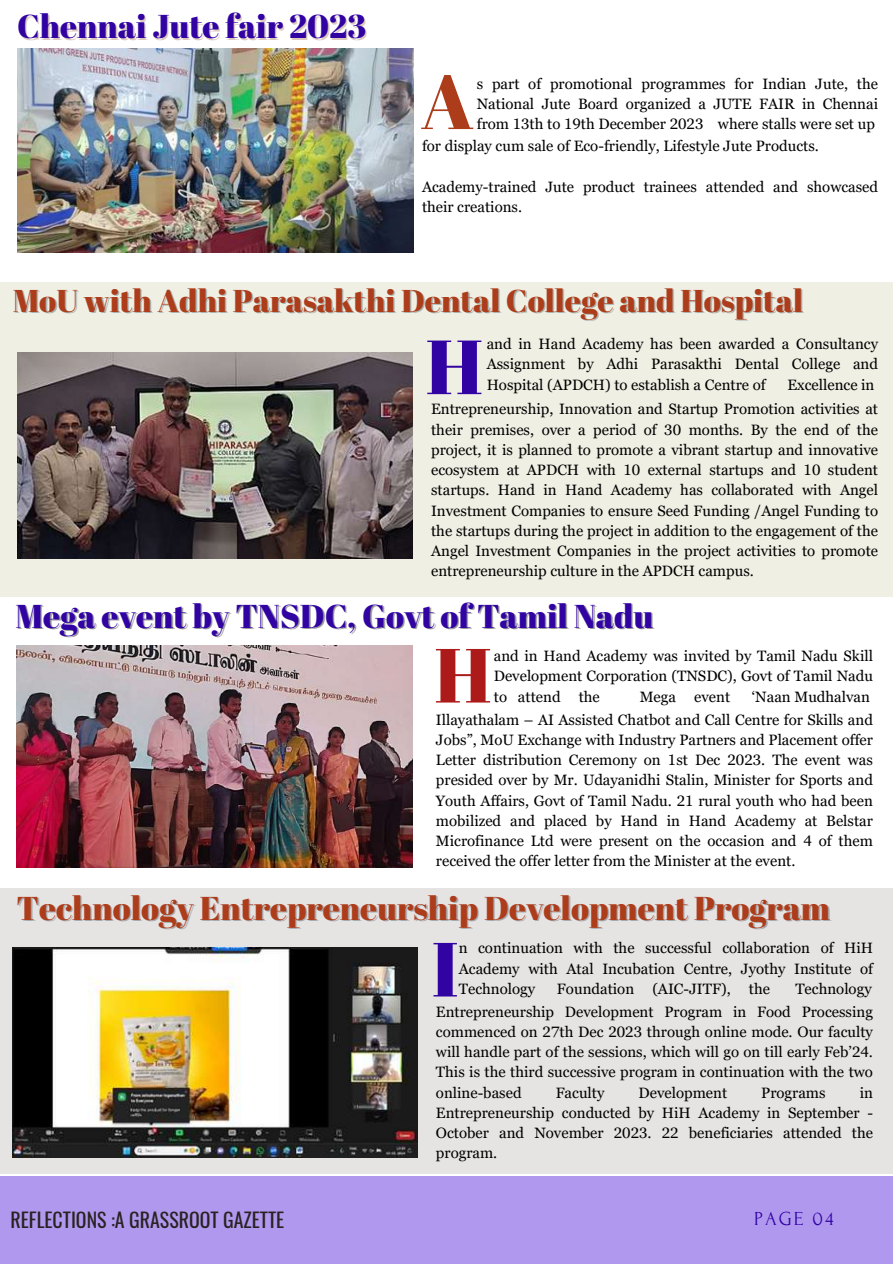
<style>
.page{position:relative;width:893px;height:1264px;background:#fff}
.page>*{position:absolute;margin:0;border:0;box-sizing:border-box;transform-origin:0 0}
.t1{font:76.5px "Abril Fatface";color:#3103a2}
.t2{font:76.5px "Abril Fatface";color:#ad3d1a}
.t3{font:76.5px "Abril Fatface";color:#ad1a1a}
.t4{font:33px "Abril Fatface";color:#3103a2}
.t5{font:33px "Abril Fatface";color:#ad3d1a}
.t6{font:31.5px "Abril Fatface";color:#ad3d1a}
.t7{font:19.8px "Oswald";color:#292222}
.t8{font:19.8px "Forum";letter-spacing:.1em;color:#3103a2}
.t9{font:15px/20.2px "Georgia Pro";color:#000;text-align:justify}
</style>
<div class="page">
<div style="left:0;top:1175px;width:892px;height:88px;background:#b198ef"></div>
<img style="left:17px;top:49px;width:396px;height:204px">
<div style="left:0;top:282px;width:892px;height:314px;background:#efefe4"></div>
<img style="left:17px;top:352px;width:395px;height:206px">
<img style="left:17px;top:645px;width:396px;height:222px">
<div style="left:0;top:888px;width:892px;height:286px;background:#e6e3e3"></div>
<img style="left:12px;top:947px;width:405px;height:210px">
<h2 class="t4" style="left:17px;top:3px;width:350px">Chennai Jute fair 2023</h2>
<h1 class="t2" style="left:420px;top:48px;width:55px">A</h1>
<p class="t9" style="left:477px;top:73px;width:403px">s part of promotional programmes for Indian Jute, the National Jute Board organized a JUTE FAIR in Chennai from 13th to 19th December 2023 where stalls were set up</p>
<p class="t9" style="left:422px;top:136px;width:398px">for display cum sale of Eco-friendly, Lifestyle Jute Products.</p>
<p class="t9" style="left:422px;top:176px;width:457px">Academy-trained Jute product trainees attended and showcased their creations.</p>
<h3 class="t6" style="left:13px;top:278px;width:791px">MoU with Adhi Parasakthi Dental College and Hospital</h3>
<p class="t9" style="left:486px;top:334px;width:393px">and in Hand Academy has been awarded a Consultancy<br>Assignment by Adhi Parasakthi Dental College and</p>
<h1 class="t1" style="left:425px;top:313px;width:59px">H</h1>
<p class="t9" style="left:431px;top:372px;width:448px;line-height:24.8px;text-align:right">Excellence in<br>Entrepreneurship, Innovation and Startup Promotion activities at</p>
<p class="t9" style="left:431px;top:419px;width:448px">their premises, over a period of 30 months. By the end of the project, it is planned to promote a vibrant startup and innovative ecosystem at APDCH with 10 external startups and 10 student startups. Hand in Hand Academy has collaborated with Angel Investment Companies to ensure Seed Funding /Angel Funding to the startups during the project in addition to the engagement of the Angel Investment Companies in the project activities to promote entrepreneurship culture in the APDCH campus.</p>
<p class="t9" style="left:486px;top:374px;width:280px">Hospital (APDCH) to establish a Centre of</p>
<h2 class="t4" style="left:16px;top:593px;width:639px">Mega event by TNSDC, Govt of Tamil Nadu</h2>
<h1 class="t3" style="left:434px;top:621px;width:59px">H</h1>
<p class="t9" style="left:494px;top:645px;width:380px">and in Hand Academy was invited by Tamil Nadu Skill<br>Development Corporation (TNSDC), Govt of Tamil Nadu</p>
<p class="t9" style="left:436px;top:685px;width:438px;line-height:23px;text-align:right">‘Naan Mudhalvan<br>Illayathalam – AI Assisted Chatbot and Call Centre for Skills and</p>
<p class="t9" style="left:436px;top:729px;width:438px">Jobs”, MoU Exchange with Industry Partners and Placement offer Letter distribution Ceremony on 1st Dec 2023. The event was presided over by Mr. Udayanidhi Stalin, Minister for Sports and Youth Affairs, Govt of Tamil Nadu. 21 rural youth who had been mobilized and placed by Hand in Hand Academy at Belstar Microfinance Ltd were present on the occasion and 4 of them received the offer letter from the Minister at the event.</p>
<h2 class="t5" style="left:17px;top:884px;width:815px">Technology Entrepreneurship Development Program</h2>
<p class="t9" style="left:459px;top:937px;width:415px">n continuation with the successful collaboration of HiH Academy with Atal Incubation Centre, Jyothy Institute of Technology</p>
<p class="t9" style="left:494px;top:686px;width:107px">to attend the</p>
<p class="t9" style="left:639px;top:686px;width:92px">Mega event</p>
<h1 class="t1" style="left:431px;top:915px;width:29px">I</h1>
<p class="t9" style="left:436px;top:1001px;width:438px">Entrepreneurship Development Program in Food Processing commenced on 27th Dec 2023 through online mode. Our faculty will handle part of the sessions, which will go on till early Feb’24.<br>This is the third successive program in continuation with the two online-based</p>
<p class="t9" style="left:557px;top:978px;width:214px">Foundation (AIC-JITF), the</p>
<p class="t9" style="left:795px;top:978px;width:78px">Technology</p>
<p class="t9" style="left:555px;top:1082px;width:50px">Faculty</p>
<p class="t9" style="left:638px;top:1082px;width:90px">Development</p>
<p class="t9" style="left:761px;top:1082px;width:66px">Programs</p>
<p class="t9" style="left:436px;top:1082px;width:438px;text-indent:424px">in Entrepreneurship conducted by HiH Academy in September - October and November 2023. 22 beneficiaries attended the program.</p>
<h3 class="t7" style="left:11px;top:1204px;width:275px">REFLECTIONS :A GRASSROOT GAZETTE</h3>
<h3 class="t8" style="left:754px;top:1207px;width:81px">PAGE 04</h3>
</div>
